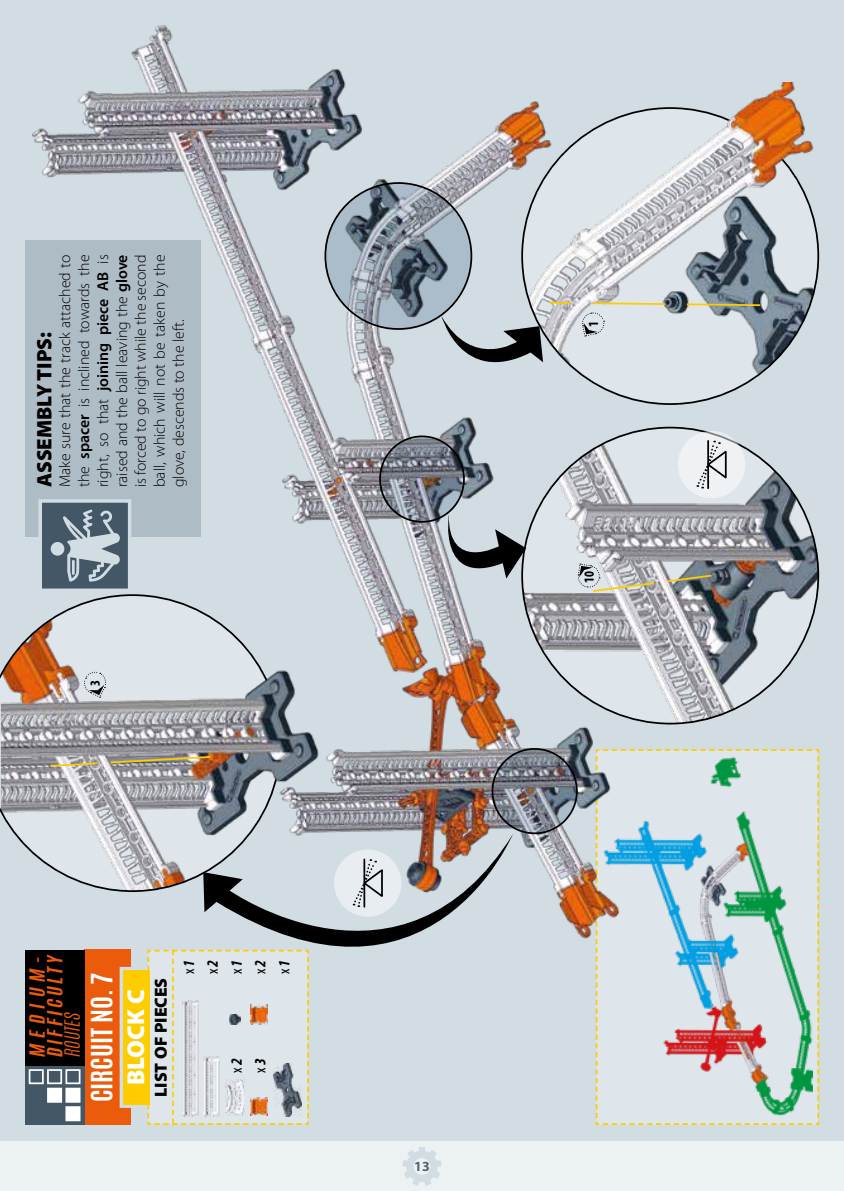
<style>
.page{position:relative;width:844px;height:1191px;background:#fff}
.page>*{position:absolute;margin:0;border:0;box-sizing:border-box;transform-origin:0 0}
.t1{font:700 24.5px "Antonio";color:#fff;scale:1.08 1}
.t2{font:900 24.5px "Myriad Pro";color:#fff}
.t3{font:900 21px "Myriad Pro";color:#000}
.t4{font:italic 700 17.5px/17.5px "Antonio";color:#ea5b0b;scale:1.08 1}
.t5{font:900 17.5px "Myriad Pro";color:#000}
.t6{font:italic 300 17.5px "Antonio";color:#ea5b0b;scale:1.08 1}
.t7{font:300 15.75px/18.9px "Myriad Pro";color:#000;text-align:justify}
.t8{font:condensed 15.75px/23.8px "Myriad Pro";color:#000}
.t9{font:700 condensed 14px "Myriad Pro";color:#000}
.t10{font:700 14px "Myriad Pro";color:#546472}
.s1{font-weight:600}
.s2{font-weight:700;font-style:italic}
</style>
<div class="page">
<div style="left:0;top:0;width:843px;height:1191px;background:#d1dce3"></div>
<div style="left:0;top:1141px;width:843px;height:50px;background:#ecf1f3"></div>
<svg style="left:595px;top:749px;width:224px;height:376px"></svg>
<img style="left:600px;top:754px;width:212px;height:364px">
<img style="left:25px;top:25px;width:599px;height:922px">
<div style="left:84px;top:949px;width:46px;height:176px;background:#ea5b0b"></div>
<svg style="left:119px;top:949px;width:190px;height:176px"></svg>
<div style="left:123px;top:970px;width:26px;height:134px;background:#fc0"></div>
<img style="left:492px;top:749px;width:84px;height:84px;border-radius:50%">
<div style="left:491px;top:748px;width:86px;height:86px;border:2px solid #000;border-radius:50%"></div>
<svg style="left:380px;top:436px;width:84px;height:86px;background:#767c86"></svg>
<div style="left:379px;top:435px;width:85px;height:88px;border:2px solid #000;border-radius:50%"></div>
<svg style="left:325px;top:183px;width:146px;height:146px;background:#8795a1"></svg>
<img style="left:522px;top:427px;width:296px;height:296px;border-radius:148px">
<svg style="left:437px;top:514px;width:89px;height:74px"></svg>
<svg style="left:441px;top:316px;width:102px;height:71px"></svg>
<img style="left:522px;top:108px;width:296px;height:296px;border-radius:148px">
<img style="left:714px;top:82px;width:100px;height:115px">
<svg style="left:685px;top:302px;width:76px;height:5px"></svg>
<svg style="left:591px;top:301px;width:76px;height:5px"></svg>
<hr style="left:549px;top:302px;width:21px;height:2px;background:#fc0">
<svg style="left:666px;top:573px;width:47px;height:10px"></svg>
<svg style="left:581px;top:312px;width:23px;height:25px"></svg>
<svg style="left:577px;top:563px;width:79px;height:30px"></svg>
<svg style="left:677px;top:431px;width:68px;height:67px;background:#e9edef"></svg>
<svg style="left:696px;top:441px;width:32px;height:47px;background:#c4c8c9"></svg>
<div style="left:25px;top:1065px;width:59px;height:60px;background:#435766"></div>
<div style="left:25px;top:949px;width:59px;height:116px;background:#000"></div>
<div style="left:65px;top:1106px;width:15px;height:15px;background:#fff;border:2px solid #fff"></div>
<div style="left:65px;top:1087px;width:15px;height:15px;background:#fff;border:2px solid #fff"></div>
<div style="left:47px;top:1087px;width:15px;height:15px;background:#fff;border:2px solid #fff"></div>
<div style="left:65px;top:1069px;width:15px;height:15px;border:2px solid #fff"></div>
<div style="left:47px;top:1069px;width:15px;height:15px;border:2px solid #fff"></div>
<div style="left:29px;top:1069px;width:15px;height:15px;border:2px solid #fff"></div>
<svg style="left:203px;top:834px;width:309px;height:199px"></svg>
<svg style="left:1px;top:594px;width:280px;height:298px"></svg>
<img style="left:227px;top:645px;width:100px;height:137px">
<svg style="left:83px;top:671px;width:23px;height:26px"></svg>
<svg style="left:109px;top:755px;width:103px;height:9px"></svg>
<svg style="left:49px;top:761px;width:50px;height:6px"></svg>
<svg style="left:402px;top:1147px;width:39px;height:38px"></svg>
<p class="t7" style="left:55px;top:487px;width:234px;rotate:-90deg">Make sure that the track attached to the <span class="s1">spacer</span> is inclined towards the right, so that <span class="s1">joining piece AB</span> is raised and the ball leaving the <span class="s1">glove </span>is forced to go right while the second ball, which will not be taken by the glove, descends to the left.</p>
<h2 class="t3" style="left:32px;top:487px;width:157px;rotate:-90deg">ASSEMBLY TIPS:</h2>
<p class="t9" style="left:87px;top:686px;width:7px;rotate:-90deg">3</p>
<p class="t4" style="left:29px;top:1058px;width:99px;rotate:-90deg">MEDIUM-<br>DIFFICULTY</p>
<p class="t6" style="left:61px;top:1058px;width:46px;rotate:-90deg">ROUTES</p>
<h1 class="t1" style="left:84px;top:1102px;width:122px;rotate:-90deg">CIRCUIT NO. 7</h1>
<h1 class="t2" style="left:122px;top:1085px;width:97px;rotate:-90deg">BLOCK C</h1>
<p class="t5" style="left:151px;top:1097px;width:121px;rotate:-90deg">LIST OF PIECES</p>
<p class="t8" style="left:177px;top:974px;width:16px;rotate:-90deg">x <span class="s2">1 </span>x <span class="s2">2</span></p>
<p class="t8" style="left:225px;top:974px;width:16px;rotate:-90deg">x <span class="s2">1</span></p>
<p class="t8" style="left:249px;top:974px;width:16px;rotate:-90deg">x <span class="s2">2 </span>x <span class="s2">1</span></p>
<p class="t8" style="left:225px;top:1073px;width:16px;rotate:-90deg">x <span class="s2">2</span></p>
<p class="t8" style="left:249px;top:1073px;width:16px;rotate:-90deg">x <span class="s2">3</span></p>
<p class="t10" style="left:414px;top:1157px;width:17px">13</p>
<p class="t9" style="left:585px;top:327px;width:7px;rotate:-90deg">1</p>
<p class="t9" style="left:581px;top:583px;width:13px;rotate:-90deg">10</p>
</div>
